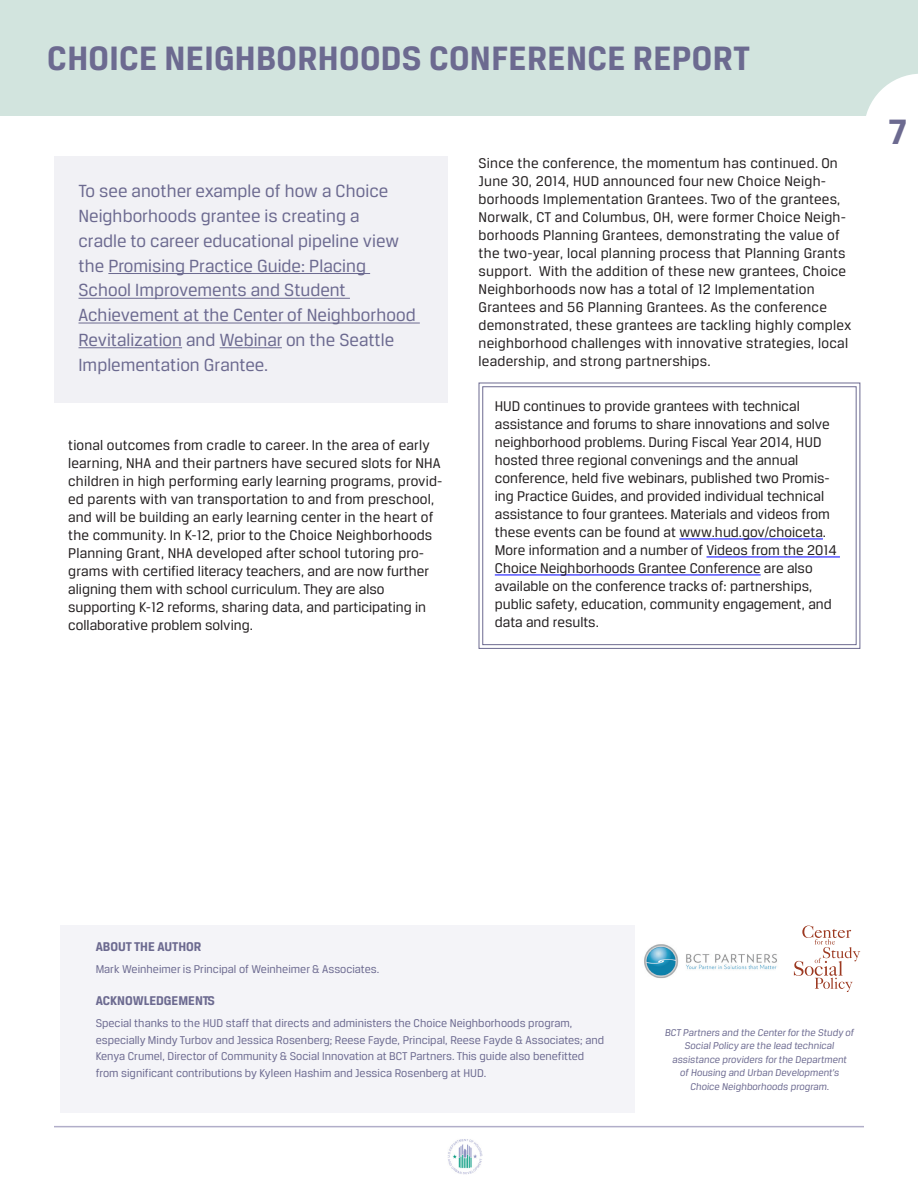
<style>
.page{position:relative;width:918px;height:1188px;background:#fff}
.page>*{position:absolute;margin:0;border:0;box-sizing:border-box;transform-origin:0 0}
.t1{font:700 37.5px "Breuer Text";color:#6c6a90}
.t2{font:700 36px "Breuer Text";letter-spacing:.01em;color:#6c6a90}
.t3{font:18.75px/24.8px "Breuer Text";color:#6c6a90}
.No_Spacing{font:15px/18px "Breuer Text";letter-spacing:.005em;color:#231f20}
.t4{font:700 13.5px "Breuer Text";color:#6c6a90}
.Medium_Grid_2_-_Acce{font:12px/16.5px "Breuer Text";color:#6c6a90}
.t5{font:10.5px/13.5px "Breuer Text";color:#6c6a90;text-align:center}
</style>
<div class="page">
<div style="left:0;top:0;width:918px;height:116px;background:#d2e4de"></div>
<svg style="left:866px;top:74px;width:52px;height:42px"></svg>
<hr style="left:54px;top:1126px;width:810px;height:1px;background:#b1aec9">
<img style="left:448px;top:1139px;width:35px;height:35px">
<svg style="left:478px;top:382px;width:383px;height:267px"></svg>
<div style="left:482px;top:386px;width:375px;height:259px;border:1px solid #6c6a90"></div>
<svg style="left:794px;top:926px;width:66px;height:66px"></svg>
<img style="left:644px;top:944px;width:133px;height:34px">
<div style="left:60px;top:926px;width:575px;height:187px;background:#f4f4f8"></div>
<div style="left:54px;top:157px;width:393px;height:246px;background:#f1f1f5"></div>
<hr style="left:108px;top:273px;width:262px;height:1px;background:#6c6a90">
<hr style="left:79px;top:298px;width:271px;height:1px;background:#6c6a90">
<hr style="left:79px;top:323px;width:341px;height:1px;background:#6c6a90">
<hr style="left:79px;top:347px;width:103px;height:1px;background:#6c6a90">
<hr style="left:220px;top:347px;width:62px;height:1px;background:#6c6a90">
<p class="t2" style="left:47px;top:39px;width:704px">CHOICE NEIGHBORHOODS CONFERENCE REPORT</p>
<p class="t3" style="left:79px;top:179px;width:339px">To see another example of how a Choice Neighborhoods grantee is creating a<br>cradle to career educational pipeline view the Promising Practice Guide: Placing School Improvements and Student Achievement at the Center of Neighborhood Revitalization and Webinar on the Seattle Implementation Grantee.</p>
<p class="No_Spacing" style="left:68px;top:436px;width:376px">tional outcomes from cradle to career. In the area of early learning, NHA and their partners have secured slots for NHA children in high performing early learning programs, provid&shy;ed parents with van transportation to and from preschool, and will be building an early learning center in the heart of the community. In K-12, prior to the Choice Neighborhoods Planning Grant, NHA developed after school tutoring pro&shy;grams with certified literacy teachers, and are now further aligning them with school curriculum. They are also supporting K-12 reforms, sharing data, and participating in collaborative problem solving.</p>
<p class="No_Spacing" style="left:479px;top:154px;width:374px">Since the conference, the momentum has continued. On June 30, 2014, HUD announced four new Choice Neigh&shy;borhoods Implementation Grantees. Two of the grantees, Norwalk, CT and Columbus, OH, were former Choice Neigh&shy;borhoods Planning Grantees, demonstrating the value of the two-year, local planning process that Planning Grants support. With the addition of these new grantees, Choice Neighborhoods now has a total of 12 Implementation Grantees and 56 Planning Grantees. As the conference demonstrated, these grantees are tackling highly complex neighborhood challenges with innovative strategies, local leadership, and strong partnerships.</p>
<p class="No_Spacing" style="left:495px;top:397px;width:343px">HUD continues to provide grantees with technical assistance and forums to share innovations and solve neighborhood problems. During Fiscal Year 2014, HUD hosted three regional convenings and the annual conference, held five webinars, published two Promis&shy;ing Practice Guides, and provided individual technical assistance to four grantees. Materials and videos from these events can be found at www.hud.gov/choiceta.<br>More information and a number of Videos from the 2014<br>Choice Neighborhoods Grantee Conference are also available on the conference tracks of: partnerships, public safety, education, community engagement, and data and results.</p>
<p class="t1" style="left:889px;top:111px;width:19px">7</p>
<p class="t4" style="left:96px;top:939px;width:107px">ABOUT THE AUTHOR</p>
<p class="Medium_Grid_2_-_Acce" style="left:96px;top:961px;width:285px">Mark Weinheimer is Principal of Weinheimer &amp; Associates.</p>
<p class="t4" style="left:96px;top:993px;width:121px">ACKNOWLEDGEMENTS</p>
<p class="Medium_Grid_2_-_Acce" style="left:96px;top:1015px;width:510px">Special thanks to the HUD staff that directs and administers the Choice Neighborhoods program, especially Mindy Turbov and Jessica Rosenberg; Reese Fayde, Principal, Reese Fayde &amp; Associates; and Kenya Crumel, Director of Community &amp; Social Innovation at BCT Partners. This guide also benefitted from significant contributions by Kyleen Hashim and Jessica Rosenberg at HUD.</p>
<p class="t5" style="left:665px;top:1025px;width:192px">BCT Partners and the Centerforthe Study of Social Policy are the lead technical assistance providers forthe Department<br>of Housing and Urban Development’s Choice Neighborhoods program.</p>
</div>
